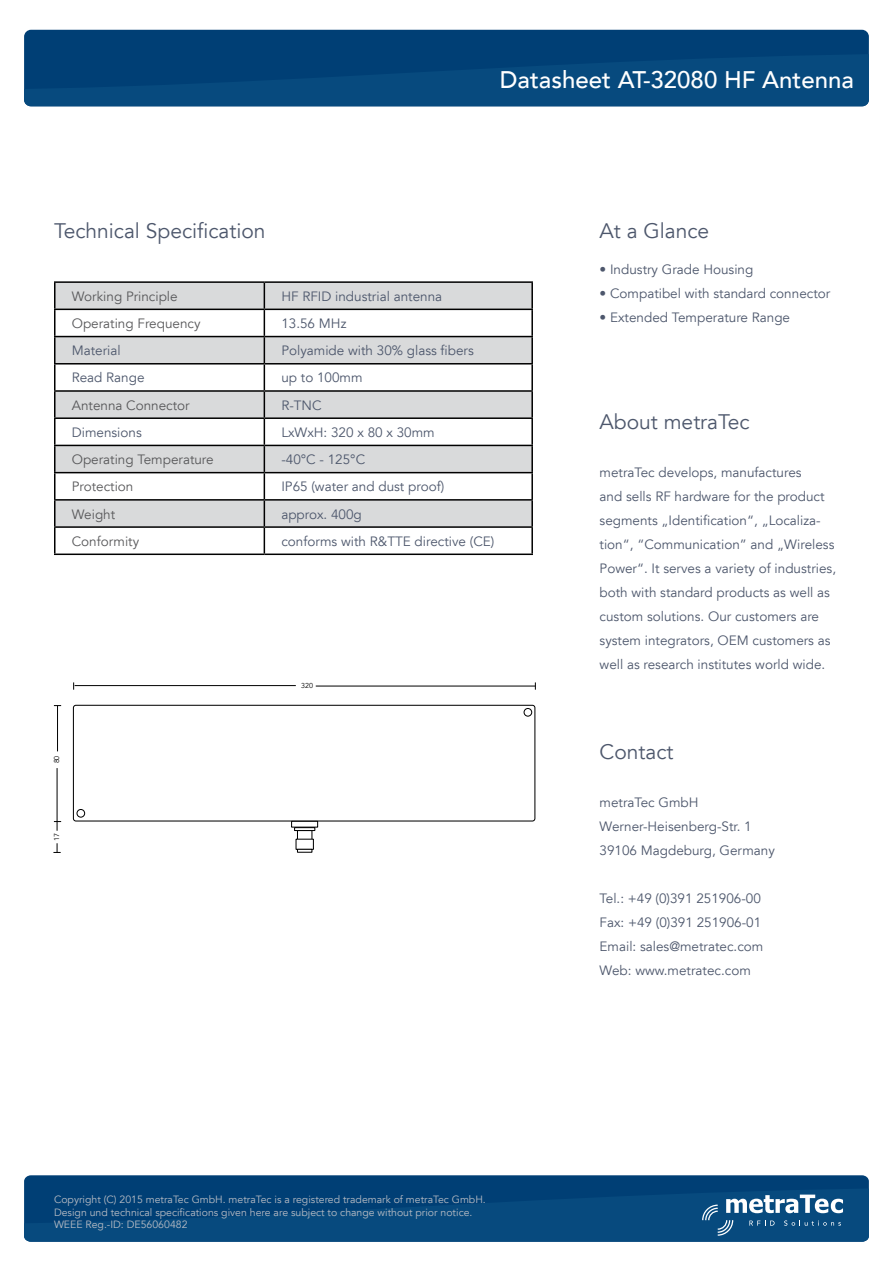
<style>
.page{position:relative;width:893px;height:1263px;background:#fff}
.page>*{position:absolute;margin:0;border:0;box-sizing:border-box;transform-origin:0 0}
.t1{font:500 24px "Avenir LT";color:#fff}
.t2{font:21px "Avenir LT";color:#4d576c}
.t3{font:13.5px/24px "Avenir LT";color:#4d576c}
.t4{font:13.5px "Avenir LT";color:#58585a}
.t5{font:10.5px/12.6px "Avenir LT";color:#b8bcc4}
.t6{font:7.2px "Avenir LT";color:#000}
</style>
<div class="page">
<div style="left:24px;top:30px;width:845px;height:76px;background:#003f75;border-radius:7px"></div>
<svg style="left:24px;top:51px;width:845px;height:55px;fill:#074a7e"></svg>
<div style="left:24px;top:1175px;width:845px;height:67px;background:#003f75;border-radius:6px"></div>
<svg style="left:24px;top:1186px;width:845px;height:56px;fill:#074a7e"></svg>
<div style="left:56px;top:283px;width:475px;height:26px;background:#d9dadb"></div>
<svg style="left:56px;top:310px;width:475px;height:243px"></svg>
<hr style="left:54px;top:281px;width:210px;height:2px;background:#000">
<hr style="left:54px;top:283px;width:2px;height:26px;background:#000">
<hr style="left:264px;top:281px;width:269px;height:2px;background:#000">
<hr style="left:531px;top:283px;width:2px;height:26px;background:#000">
<hr style="left:54px;top:309px;width:210px;height:1px;background:#000">
<hr style="left:54px;top:310px;width:2px;height:26px;background:#000">
<hr style="left:264px;top:309px;width:269px;height:1px;background:#000">
<hr style="left:531px;top:310px;width:2px;height:26px;background:#000">
<hr style="left:54px;top:336px;width:210px;height:1px;background:#000">
<hr style="left:54px;top:337px;width:2px;height:26px;background:#000">
<hr style="left:264px;top:336px;width:269px;height:1px;background:#000">
<hr style="left:531px;top:337px;width:2px;height:26px;background:#000">
<hr style="left:54px;top:363px;width:210px;height:1px;background:#000">
<hr style="left:54px;top:364px;width:2px;height:26px;background:#000">
<hr style="left:264px;top:363px;width:269px;height:1px;background:#000">
<hr style="left:531px;top:364px;width:2px;height:26px;background:#000">
<hr style="left:54px;top:390px;width:210px;height:2px;background:#000">
<hr style="left:54px;top:392px;width:2px;height:25px;background:#000">
<hr style="left:264px;top:390px;width:269px;height:2px;background:#000">
<hr style="left:531px;top:392px;width:2px;height:25px;background:#000">
<hr style="left:54px;top:417px;width:210px;height:2px;background:#000">
<hr style="left:54px;top:419px;width:2px;height:26px;background:#000">
<hr style="left:264px;top:417px;width:269px;height:2px;background:#000">
<hr style="left:531px;top:419px;width:2px;height:26px;background:#000">
<hr style="left:54px;top:445px;width:210px;height:1px;background:#000">
<hr style="left:54px;top:446px;width:2px;height:26px;background:#000">
<hr style="left:264px;top:445px;width:269px;height:1px;background:#000">
<hr style="left:531px;top:446px;width:2px;height:26px;background:#000">
<hr style="left:54px;top:472px;width:210px;height:1px;background:#000">
<hr style="left:54px;top:473px;width:2px;height:26px;background:#000">
<hr style="left:264px;top:472px;width:269px;height:1px;background:#000">
<hr style="left:531px;top:473px;width:2px;height:26px;background:#000">
<hr style="left:54px;top:499px;width:210px;height:2px;background:#000">
<hr style="left:54px;top:501px;width:2px;height:25px;background:#000">
<hr style="left:264px;top:499px;width:269px;height:2px;background:#000">
<hr style="left:531px;top:501px;width:2px;height:25px;background:#000">
<hr style="left:54px;top:526px;width:210px;height:2px;background:#000">
<hr style="left:54px;top:528px;width:2px;height:25px;background:#000">
<hr style="left:264px;top:526px;width:269px;height:2px;background:#000">
<svg style="left:264px;top:283px;width:1px;height:270px"></svg>
<hr style="left:531px;top:528px;width:2px;height:25px;background:#000">
<hr style="left:54px;top:553px;width:210px;height:2px;background:#000">
<hr style="left:264px;top:553px;width:269px;height:2px;background:#000">
<svg style="left:701px;top:1194px;width:142px;height:42px"></svg>
<div style="left:73px;top:705px;width:462px;height:116px;border:1px solid #000;border-radius:3px"></div>
<div style="left:76px;top:809px;width:9px;height:9px;border:1px solid #000;border-radius:50%"></div>
<div style="left:524px;top:708px;width:8px;height:9px;border:1px solid #000;border-radius:50%"></div>
<hr style="left:57px;top:768px;width:1px;height:53px;background:#000">
<hr style="left:57px;top:705px;width:1px;height:46px;background:#000">
<hr style="left:75px;top:685px;width:221px;height:1px;background:#000">
<hr style="left:316px;top:686px;width:219px;height:1px;background:#000">
<div style="left:297px;top:830px;width:15px;height:11px;border:1px solid #000"></div>
<div style="left:295px;top:839px;width:19px;height:11px;border:1px solid #000"></div>
<div style="left:297px;top:849px;width:15px;height:4px;border:1px solid #000"></div>
<div style="left:291px;top:821px;width:27px;height:7px;border:1px solid #000"></div>
<div style="left:294px;top:827px;width:21px;height:4px;border:1px solid #000"></div>
<svg style="left:53px;top:843px;width:8px;height:10px"></svg>
<svg style="left:54px;top:821px;width:7px;height:10px"></svg>
<h1 class="t1" style="left:500px;top:66px;width:355px">Datasheet AT-32080 HF Antenna</h1>
<h2 class="t2" style="left:54px;top:218px;width:213px">Technical Specification</h2>
<p class="t4" style="left:72px;top:288px;width:107px">Working Principle</p>
<p class="t3" style="left:281px;top:285px;width:162px">HF RFID industrial antenna</p>
<p class="t4" style="left:72px;top:316px;width:130px">Operating Frequency</p>
<p class="t3" style="left:281px;top:312px;width:67px">13.56 MHz</p>
<p class="t3" style="left:72px;top:339px;width:50px">Material</p>
<p class="t3" style="left:281px;top:339px;width:194px">Polyamide with 30% glass fibers</p>
<p class="t3" style="left:72px;top:366px;width:74px">Read Range</p>
<p class="t3" style="left:281px;top:366px;width:83px">up to 100mm</p>
<p class="t4" style="left:72px;top:397px;width:120px">Antenna Connector</p>
<p class="t3" style="left:281px;top:393px;width:42px">R-TNC</p>
<p class="t3" style="left:72px;top:421px;width:72px">Dimensions</p>
<p class="t3" style="left:281px;top:421px;width:155px">LxWxH: 320 x 80 x 30mm</p>
<p class="t4" style="left:72px;top:452px;width:143px">Operating Temperature</p>
<p class="t3" style="left:281px;top:448px;width:85px">-40°C - 125°C</p>
<p class="t4" style="left:72px;top:479px;width:63px">Protection</p>
<p class="t3" style="left:281px;top:475px;width:164px">IP65 (water and dust proof)</p>
<p class="t4" style="left:72px;top:506px;width:45px">Weight</p>
<p class="t3" style="left:281px;top:502px;width:82px">approx. 400g</p>
<p class="t4" style="left:72px;top:533px;width:69px">Conformity</p>
<p class="t3" style="left:281px;top:529px;width:215px">conforms with R&amp;TTE directive (CE)</p>
<p class="t6" style="left:52px;top:763px;width:9px;rotate:-90deg">80</p>
<p class="t6" style="left:53px;top:841px;width:9px;rotate:-90deg">17</p>
<p class="t6" style="left:301px;top:681px;width:13px">320</p>
<p class="t5" style="left:54px;top:1193px;width:433px">Copyright (C) 2015 metraTec GmbH. metraTec is a registered trademark of metraTec GmbH.<br>Design und technical specifications given here are subject to change without prior notice.<br>WEEE Reg.-ID: DE56060482</p>
<h2 class="t2" style="left:600px;top:218px;width:111px">At a Glance</h2>
<p class="t3" style="left:600px;top:258px;width:155px">• Industry Grade Housing</p>
<p class="t3" style="left:600px;top:282px;width:232px">• Compatibel with standard connector</p>
<p class="t3" style="left:600px;top:306px;width:192px">• Extended Temperature Range</p>
<h2 class="t2" style="left:600px;top:409px;width:152px">About metraTec</h2>
<p class="t3" style="left:600px;top:460px;width:238px">metraTec develops, manufactures<br>and sells RF hardware for the product segments „Identification“, „Localiza&shy;tion“, “Communication” and „Wireless Power“. It serves a variety of industries, both with standard products as well as custom solutions. Our customers are system integrators, OEM customers as well as research institutes world wide.</p>
<h2 class="t2" style="left:600px;top:739px;width:75px">Contact</h2>
<p class="t3" style="left:600px;top:790px;width:177px">metraTec GmbH<br>Werner-Heisenberg-Str. 1<br>39106 Magdeburg, Germany</p>
<p class="t3" style="left:600px;top:886px;width:165px">Tel.: +49 (0)391 251906-00<br>Fax: +49 (0)391 251906-01<br>Email: sales@metratec.com<br>Web: www.metratec.com</p>
</div>
